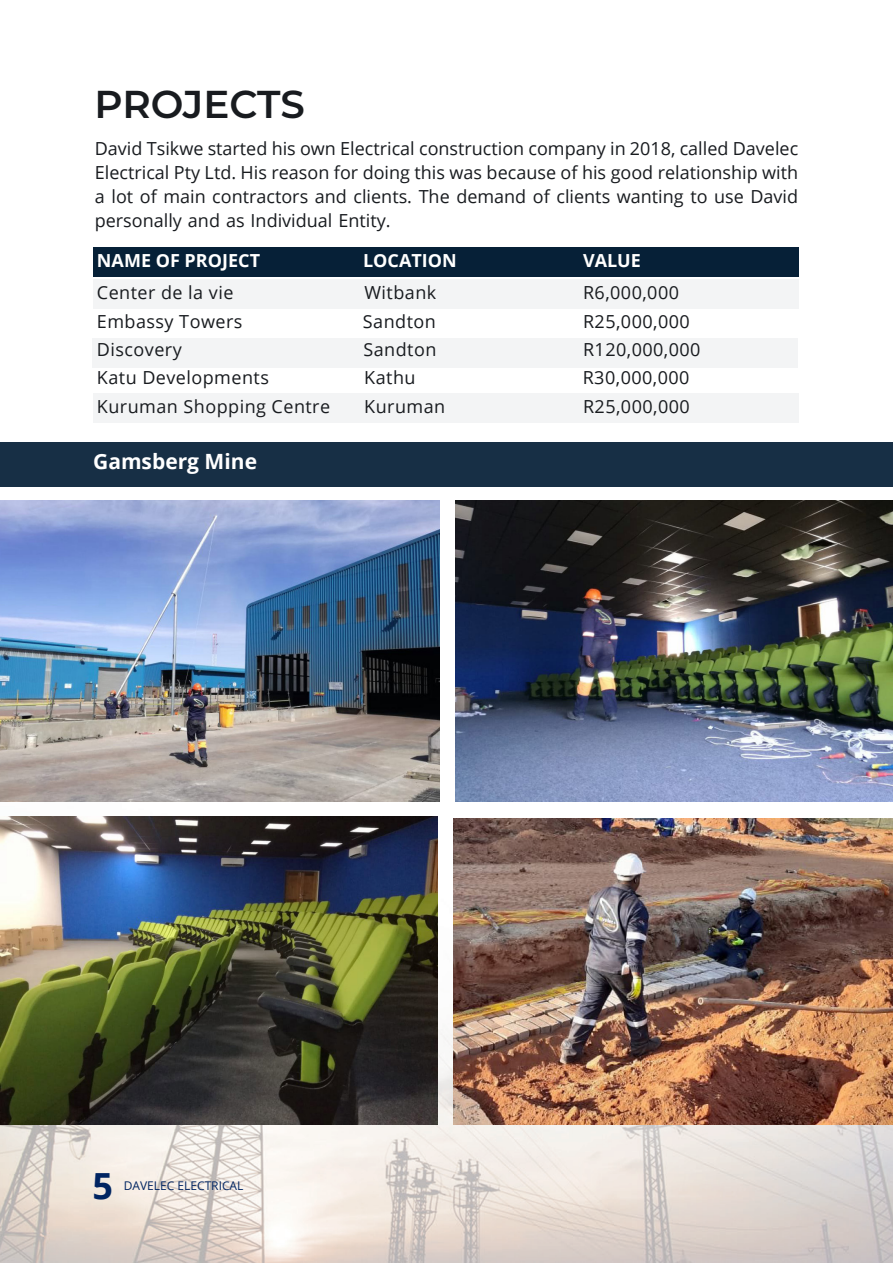
<style>
.page{position:relative;width:893px;height:1263px;background:#fff}
.page>*{position:absolute;margin:0;border:0;box-sizing:border-box;transform-origin:0 0}
.t1{font:600 38.85px "Montserrat";letter-spacing:-.005em;color:#181b1f}
.Big_Title{font:700 36px "Open Sans";color:#002461}
.t2{font:700 21px "Open Sans";color:#fff}
.Body_Text{font:18px/24px "Open Sans";letter-spacing:.025em;color:#181b1f;text-align:justify}
.Body_Text-2{font:18px "Open Sans";color:#181b1f}
.Body_Text-3{font:700 18px "Open Sans";color:#fff}
.Body_Text-4{font:12px "Open Sans";color:#002461}
</style>
<div class="page">
<div style="left:94px;top:248px;width:705px;height:29px;background:#062037"></div>
<div style="left:94px;top:279px;width:705px;height:30px;background:#f3f4f5"></div>
<div style="left:92px;top:338px;width:706px;height:29px;background:#f3f4f5"></div>
<div style="left:93px;top:393px;width:706px;height:30px;background:#f3f4f5"></div>
<img style="left:0;top:782px;width:893px;height:481px">
<div style="left:834px;top:18px;width:59px;height:837px;background:#fff"></div>
<hr style="left:892px;top:117px;width:1px;height:44px;background:#062037">
<div style="left:0;top:442px;width:893px;height:45px;background:#172f45"></div>
<img style="left:0;top:501px;width:440px;height:300px">
<img style="left:456px;top:501px;width:437px;height:300px">
<img style="left:1px;top:816px;width:437px;height:308px">
<img style="left:454px;top:819px;width:439px;height:305px">
<p class="t1" style="left:95px;top:77px;width:212px">PROJECTS</p>
<p class="Body_Text-2" style="left:95px;top:136px;width:705px">David Tsikwe started his own Electrical construction company in 2018, called Davelec</p>
<p class="Body_Text" style="left:95px;top:160px;width:705px">Electrical Pty Ltd. His reason for doing this was because of his good relationship with a lot of main contractors and clients. The demand of clients wanting to use David personally and as Individual Entity.</p>
<p class="Body_Text-3" style="left:97px;top:248px;width:165px">NAME OF PROJECT</p>
<p class="Body_Text-3" style="left:363px;top:248px;width:95px">LOCATION</p>
<p class="Body_Text-3" style="left:583px;top:248px;width:59px">VALUE</p>
<p class="Body_Text" style="left:97px;top:280px;width:138px">Center de la vie</p>
<p class="Body_Text" style="left:364px;top:280px;width:73px">Witbank</p>
<p class="Body_Text" style="left:583px;top:280px;width:98px">R6,000,000</p>
<p class="Body_Text" style="left:97px;top:309px;width:147px">Embassy Towers</p>
<p class="Body_Text" style="left:363px;top:309px;width:74px">Sandton</p>
<p class="Body_Text" style="left:583px;top:309px;width:108px">R25,000,000</p>
<p class="Body_Text" style="left:97px;top:337px;width:86px">Discovery</p>
<p class="Body_Text" style="left:363px;top:337px;width:74px">Sandton</p>
<p class="Body_Text" style="left:583px;top:337px;width:119px">R120,000,000</p>
<p class="Body_Text" style="left:97px;top:365px;width:173px">Katu Developments</p>
<p class="Body_Text" style="left:364px;top:365px;width:53px">Kathu</p>
<p class="Body_Text" style="left:583px;top:365px;width:108px">R30,000,000</p>
<p class="Body_Text" style="left:97px;top:393px;width:235px">Kuruman Shopping Centre</p>
<p class="Body_Text" style="left:364px;top:393px;width:82px">Kuruman</p>
<p class="Body_Text" style="left:583px;top:393px;width:108px">R25,000,000</p>
<p class="t2" style="left:93px;top:447px;width:165px">Gamsberg Mine</p>
<p class="Big_Title" style="left:92px;top:1160px;width:22px">5</p>
<p class="Body_Text-4" style="left:124px;top:1177px;width:121px">DAVELEC ELECTRICAL</p>
</div>
